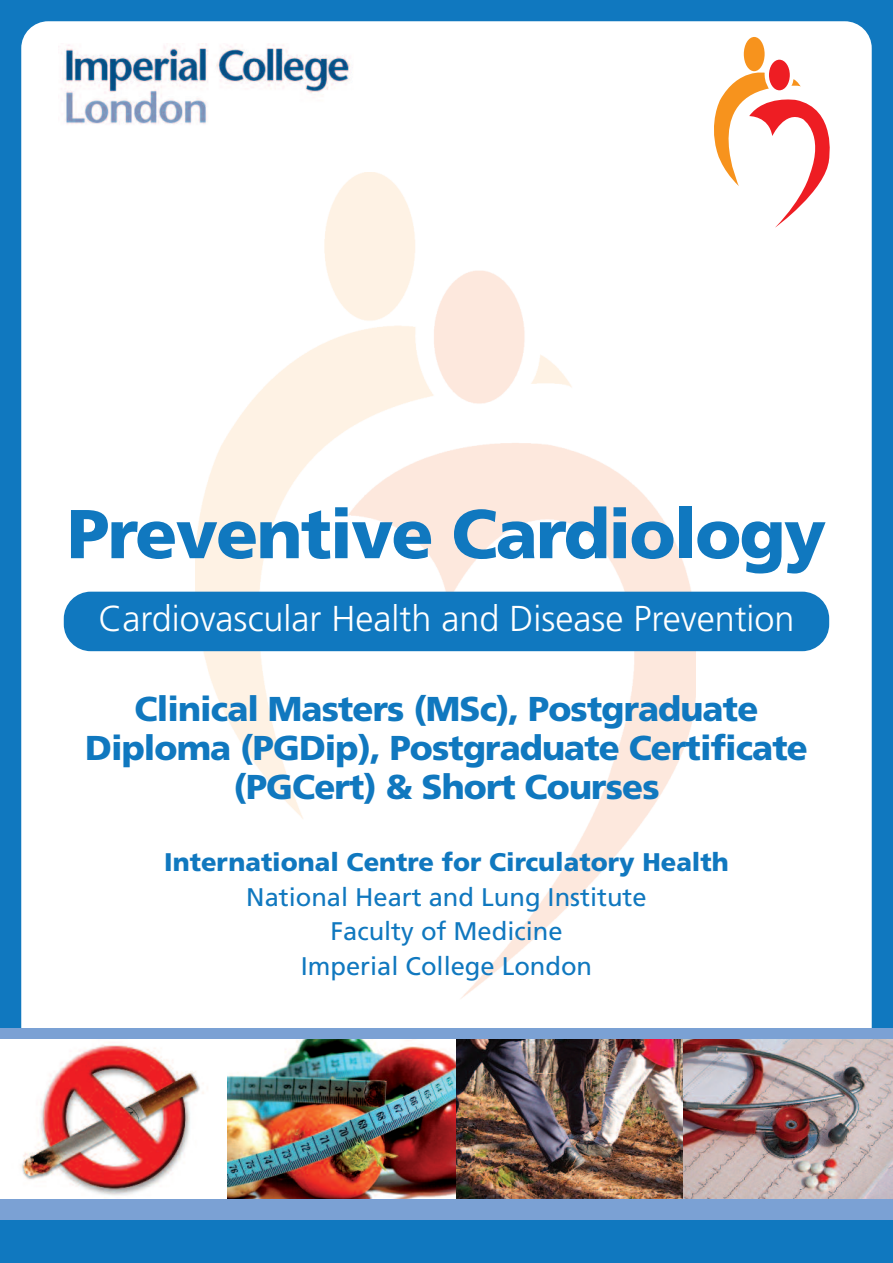
<style>
.page{position:relative;width:893px;height:1263px;background:#fff}
.page>*{position:absolute;margin:0;border:0;box-sizing:border-box;transform-origin:0 0}
.t1{font:900 69px "Frutiger";letter-spacing:-.025em;color:#1078bf}
.t2{font:300 36px "Frutiger";color:#fff}
.t3{font:900 34.5px/39px "Frutiger";letter-spacing:-.025em;color:#1078bf;text-align:center}
.t4{font:25.5px/34.5px "Frutiger";color:#1078bf;text-align:center}
.t5{font:900 25.5px "Frutiger";color:#1078bf}
</style>
<div class="page">
<div style="left:0;top:0;width:893px;height:1176px;background:#1078bf"></div>
<div style="left:21px;top:21px;width:851px;height:1130px;background:#fff;border-radius:27px"></div>
<img style="left:196px;top:173px;width:500px;height:826px">
<div style="left:0;top:1199px;width:893px;height:64px;background:#1078bf"></div>
<img style="left:682px;top:1038px;width:211px;height:161px">
<div style="left:0;top:1037px;width:227px;height:162px;background:#fff"></div>
<img style="left:0;top:1038px;width:211px;height:158px">
<img style="left:455px;top:1038px;width:227px;height:161px">
<img style="left:227px;top:1038px;width:228px;height:161px">
<img style="left:61px;top:43px;width:289px;height:82px">
<div style="left:0;top:1199px;width:893px;height:21px;background:#7ba1d4"></div>
<div style="left:64px;top:592px;width:765px;height:59px;background:#1078bf;border-radius:27px"></div>
<div style="left:686px;top:31px;width:159px;height:204px;background:#fff"></div>
<div style="left:744px;top:37px;width:21px;height:34px;background:#f7931d;border-radius:50%"></div>
<div style="left:769px;top:60px;width:21px;height:30px;background:#ee1d23;border-radius:50%"></div>
<svg style="left:714px;top:68px;width:116px;height:160px"></svg>
<div style="left:0;top:1028px;width:893px;height:10px;background:#7ba1d4"></div>
<h1 class="t1" style="left:67px;top:506px;width:760px">Preventive Cardiology</h1>
<p class="t2" style="left:98px;top:603px;width:698px">Cardiovascular Health and Disease Prevention</p>
<p class="t3" style="left:85px;top:692px;width:724px">Clinical Masters (MSc), Postgraduate<br>Diploma (PGDip), Postgraduate Certificate (PGCert) &amp; Short Courses</p>
<p class="t5" style="left:164px;top:852px;width:566px">International Centre for Circulatory Health</p>
<p class="t4" style="left:246px;top:881px;width:402px">National Heart and Lung Institute<br>Faculty of Medicine<br>Imperial College London</p>
</div>
